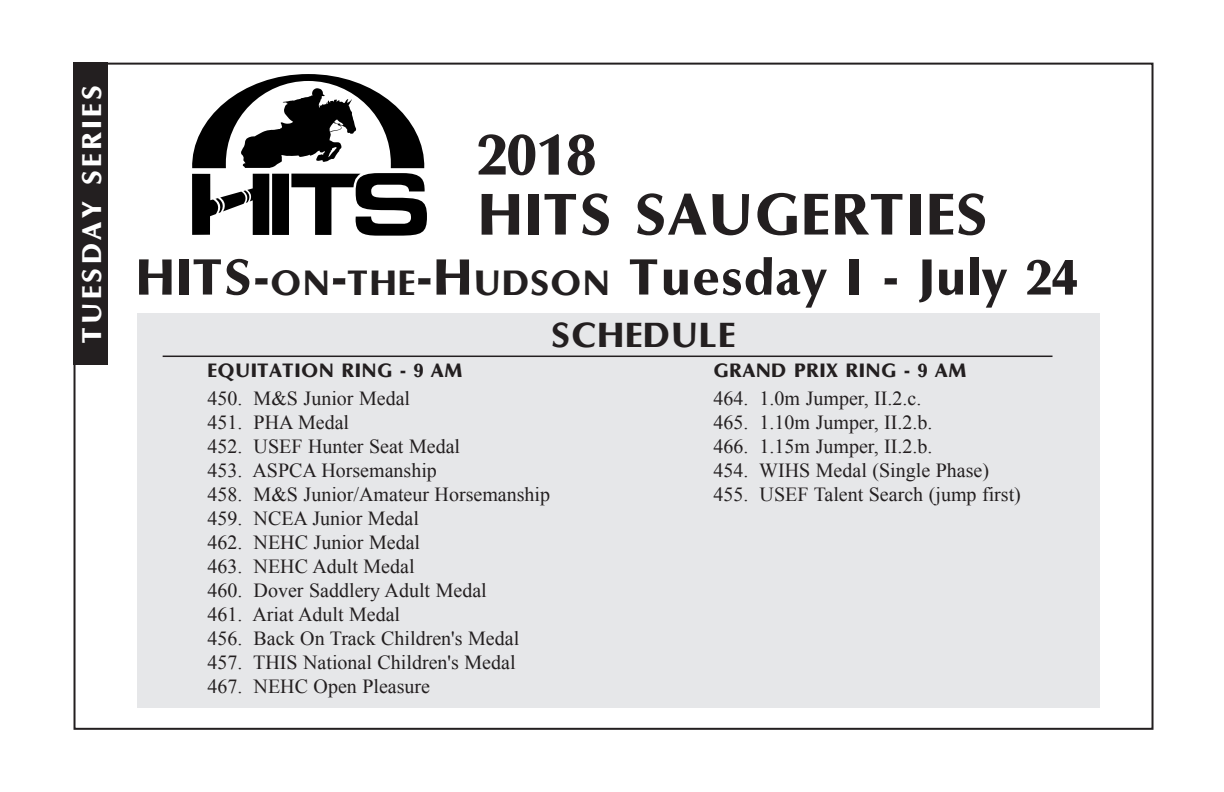
<style>
.page{position:relative;width:1224px;height:792px;background:#fff}
.page>*{position:absolute;margin:0;border:0;box-sizing:border-box;transform-origin:0 0}
.t1{font:800 60px "Optane";color:#231f20}
.t2{font:800 52px "Optane";color:#231f20}
.t3{font:800 36px "Optane";color:#231f20}
.t4{font:800 28px "Optane";letter-spacing:.1em;color:#fff}
.t5{font:20px "Times New Roman";color:#231f20}
.t6{font:800 20px "Optane";color:#231f20}
.s1{font-style:inherit}
.s2{font-size:36.4px}
</style>
<div class="page">
<div style="left:137px;top:313px;width:963px;height:395px;background:#e6e7e9"></div>
<hr style="left:163px;top:356px;width:890px;height:1px;background:#231f20">
<div style="left:74px;top:63px;width:34px;height:302px;background:#231f20"></div>
<svg style="left:192px;top:74px;width:235px;height:162px"></svg>
<p class="t4" style="left:76px;top:343px;width:260px;rotate:-90deg">TUESDAY SERIES</p>
<p class="t1" style="left:478px;top:120px;width:121px">2018</p>
<p class="t1" style="left:478px;top:180px;width:513px">HITS SAUGERTIES</p>
<p class="t2" style="left:136px;top:247px;width:944px"><span class="s1">HITS-</span><span class="s2">ON</span><span class="s1">-</span><span class="s2">TH E</span><span class="s1">-H</span><span class="s2">UDSON</span> Tuesday I - July 24</p>
<p class="t3" style="left:551px;top:314px;width:186px">SCHEDULE</p>
<p class="t6" style="left:208px;top:358px;width:257px">EQUITATION RING - 9 AM</p>
<p class="t6" style="left:714px;top:358px;width:255px">GRAND PRIX RING - 9 AM</p>
<p class="t5" style="left:208px;top:384px;width:204px">450. M&amp;S Junior Medal</p>
<p class="t5" style="left:714px;top:384px;width:209px">464. 1.0m Jumper, II.2.c.</p>
<p class="t5" style="left:208px;top:408px;width:143px">451. PHA Medal</p>
<p class="t5" style="left:714px;top:408px;width:220px">465. 1.10m Jumper, II.2.b.</p>
<p class="t5" style="left:208px;top:432px;width:254px">452. USEF Hunter Seat Medal</p>
<p class="t5" style="left:714px;top:432px;width:220px">466. 1.15m Jumper, II.2.b.</p>
<p class="t5" style="left:208px;top:456px;width:231px">453. ASPCA Horsemanship</p>
<p class="t5" style="left:714px;top:456px;width:277px">454. WIHS Medal (Single Phase)</p>
<p class="t5" style="left:208px;top:480px;width:344px">458. M&amp;S Junior/Amateur Horsemanship</p>
<p class="t5" style="left:714px;top:480px;width:309px">455. USEF Talent Search (jump first)</p>
<p class="t5" style="left:208px;top:504px;width:213px">459. NCEA Junior Medal</p>
<p class="t5" style="left:208px;top:528px;width:214px">462. NEHC Junior Medal</p>
<p class="t5" style="left:208px;top:552px;width:209px">463. NEHC Adult Medal</p>
<p class="t5" style="left:208px;top:576px;width:281px">460. Dover Saddlery Adult Medal</p>
<p class="t5" style="left:208px;top:600px;width:194px">461. Ariat Adult Medal</p>
<p class="t5" style="left:208px;top:624px;width:313px">456. Back On Track Children's Medal</p>
<p class="t5" style="left:208px;top:648px;width:309px">457. THIS National Children's Medal</p>
<p class="t5" style="left:208px;top:672px;width:224px">467. NEHC Open Pleasure</p>
</div>
